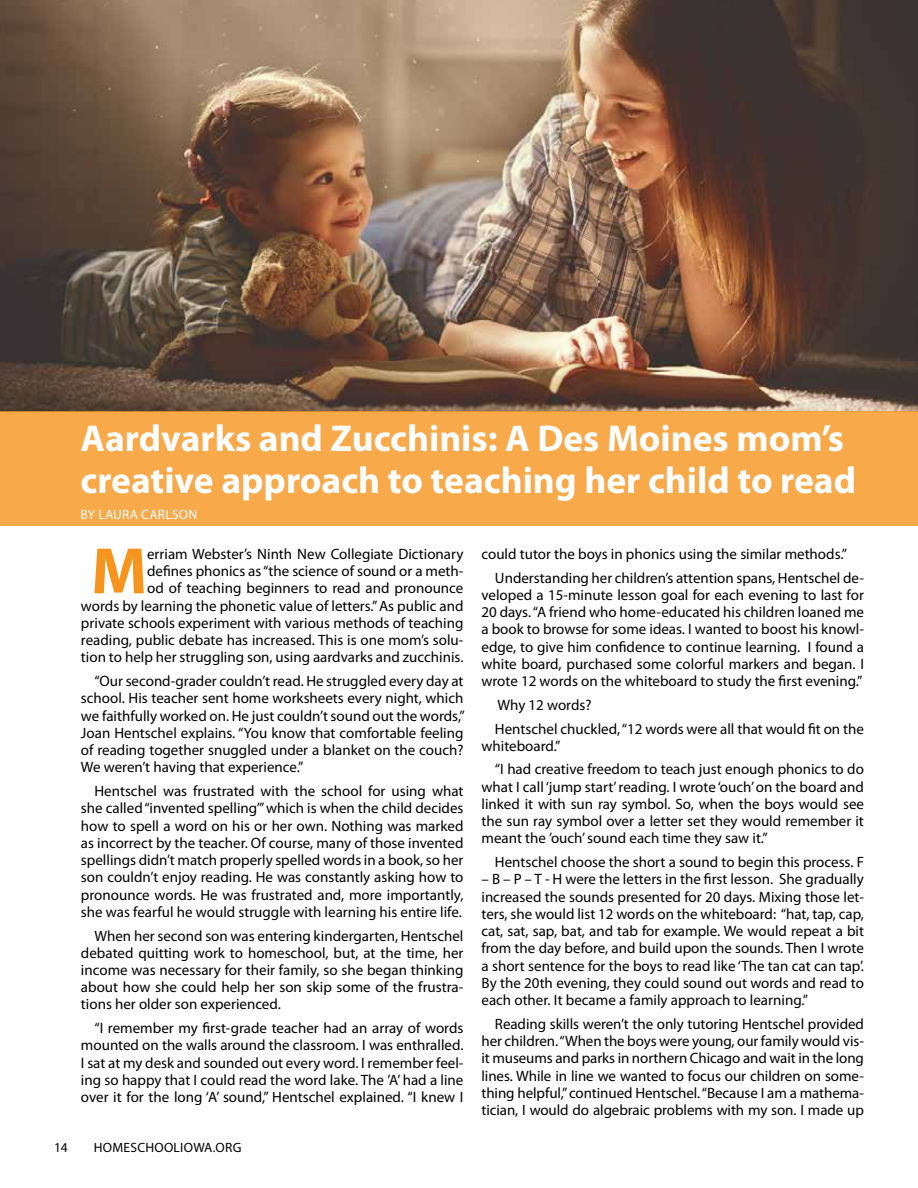
<style>
.page{position:relative;width:918px;height:1188px;background:#fff}
.page>*{position:absolute;margin:0;border:0;box-sizing:border-box;transform-origin:0 0}
.t1{font:700 66.15px "Myriad Pro";color:#f7941d}
.t2{font:700 37.5px/42px "Myriad Pro";color:#fff}
.t3{font:15px/17.2px "Myriad Pro";color:#000;text-align:justify}
.t4{font:13.5px "Myriad Pro";letter-spacing:.02em;color:#000}
.t5{font:13.5px "Myriad Pro";letter-spacing:.02em;color:#fff}
</style>
<div class="page">
<img style="left:0;top:0;width:918px;height:411px">
<div style="left:0;top:411px;width:918px;height:114px;background:#f8a94a"></div>
<h2 class="t2" style="left:80px;top:416px;width:777px">Aardvarks and Zucchinis: A Des Moines mom’s creative approach to teaching her child to read</h2>
<p class="t5" style="left:81px;top:506px;width:118px">BY LAURA CARLSON</p>
<p class="t3" style="left:81px;top:545px;width:384px;text-align:right">erriam Webster’s Ninth New Collegiate Dictionary<br>defines phonics as “the science of sound or a meth-<br>od of teaching beginners to read and pronounce<br>words by learning the phonetic value of letters.” As public and private schools experiment with various methods of teaching reading, public debate has increased. This is one mom’s solu&shy;tion to help her struggling son, using aardvarks and zucchinis.</p>
<p class="t3" style="left:81px;top:672px;width:385px;text-indent:14px">“Our second-grader couldn’t read. He struggled every day at school. His teacher sent home worksheets every night, which we faithfully worked on. He just couldn’t sound out the words,” Joan Hentschel explains. “You know that comfortable feeling of reading together snuggled under a blanket on the couch?<br>We weren’t having that experience.”</p>
<p class="t3" style="left:81px;top:782px;width:384px;text-indent:14px">Hentschel was frustrated with the school for using what she called “invented spelling’” which is when the child decides how to spell a word on his or her own. Nothing was marked as incorrect by the teacher. Of course, many of those invented spellings didn’t match properly spelled words in a book, so her son couldn’t enjoy reading. He was constantly asking how to pronounce words. He was frustrated and, more importantly, she was fearful he would struggle with learning his entire life.</p>
<p class="t3" style="left:81px;top:927px;width:384px;text-indent:14px">When her second son was entering kindergarten, Hentschel debated quitting work to homeschool, but, at the time, her income was necessary for their family, so she began thinking about how she could help her son skip some of the frustra&shy;tions her older son experienced.</p>
<p class="t3" style="left:81px;top:1019px;width:384px;text-indent:14px">“I remember my first-grade teacher had an array of words mounted on the walls around the classroom. I was enthralled.<br>I sat at my desk and sounded out every word. I remember feel&shy;ing so happy that I could read the word lake. The ’A’ had a line over it for the long ‘A’ sound,” Hentschel explained. “I knew I</p>
<h1 class="t1" style="left:91px;top:528px;width:57px">M</h1>
<p class="t4" style="left:54px;top:1139px;width:15px">14</p>
<p class="t4" style="left:94px;top:1139px;width:149px">HOMESCHOOLIOWA.ORG</p>
<p class="t3" style="left:495px;top:542px;width:371px;line-height:23.7px;text-indent:-14px">could tutor the boys in phonics using the similar methods.”<br>Understanding her children’s attention spans, Hentschel de-</p>
<p class="t3" style="left:481px;top:586px;width:384px">veloped a 15-minute lesson goal for each evening to last for 20 days. “A friend who home-educated his children loaned me a book to browse for some ideas. I wanted to boost his knowl&shy;edge, to give him confidence to continue learning. I found a white board, purchased some colorful markers and began. I wrote 12 words on the whiteboard to study the first evening.”</p>
<p class="t3" style="left:495px;top:693px;width:371px;line-height:23.7px">Why 12 words?<br>Hentschel chuckled, “12 words were all that would fit on the</p>
<p class="t3" style="left:495px;top:734px;width:371px;line-height:23.7px;text-indent:-14px">whiteboard.”<br>“I had creative freedom to teach just enough phonics to do</p>
<p class="t3" style="left:481px;top:778px;width:384px">what I call ‘jump start’ reading. I wrote ‘ouch’ on the board and linked it with sun ray symbol. So, when the boys would see the sun ray symbol over a letter set they would remember it meant the ’ouch’ sound each time they saw it.”</p>
<p class="t3" style="left:495px;top:853px;width:370px">Hentschel choose the short a sound to begin this process. F</p>
<p class="t3" style="left:481px;top:871px;width:384px">– B – P – T - H were the letters in the first lesson. She gradually increased the sounds presented for 20 days. Mixing those let&shy;ters, she would list 12 words on the whiteboard: “hat, tap, cap, cat, sat, sap, bat, and tab for example. We would repeat a bit from the day before, and build upon the sounds. Then I wrote a short sentence for the boys to read like ‘The tan cat can tap’.<br>By the 20th evening, they could sound out words and read to each other. It became a family approach to learning.”</p>
<p class="t3" style="left:481px;top:1015px;width:384px;text-indent:14px">Reading skills weren’t the only tutoring Hentschel provided her children. “When the boys were young, our family would vis&shy;it museums and parks in northern Chicago and wait in the long lines. While in line we wanted to focus our children on some&shy;thing helpful,” continued Hentschel. “Because I am a mathema&shy;tician, I would do algebraic problems with my son. I made up</p>
</div>
